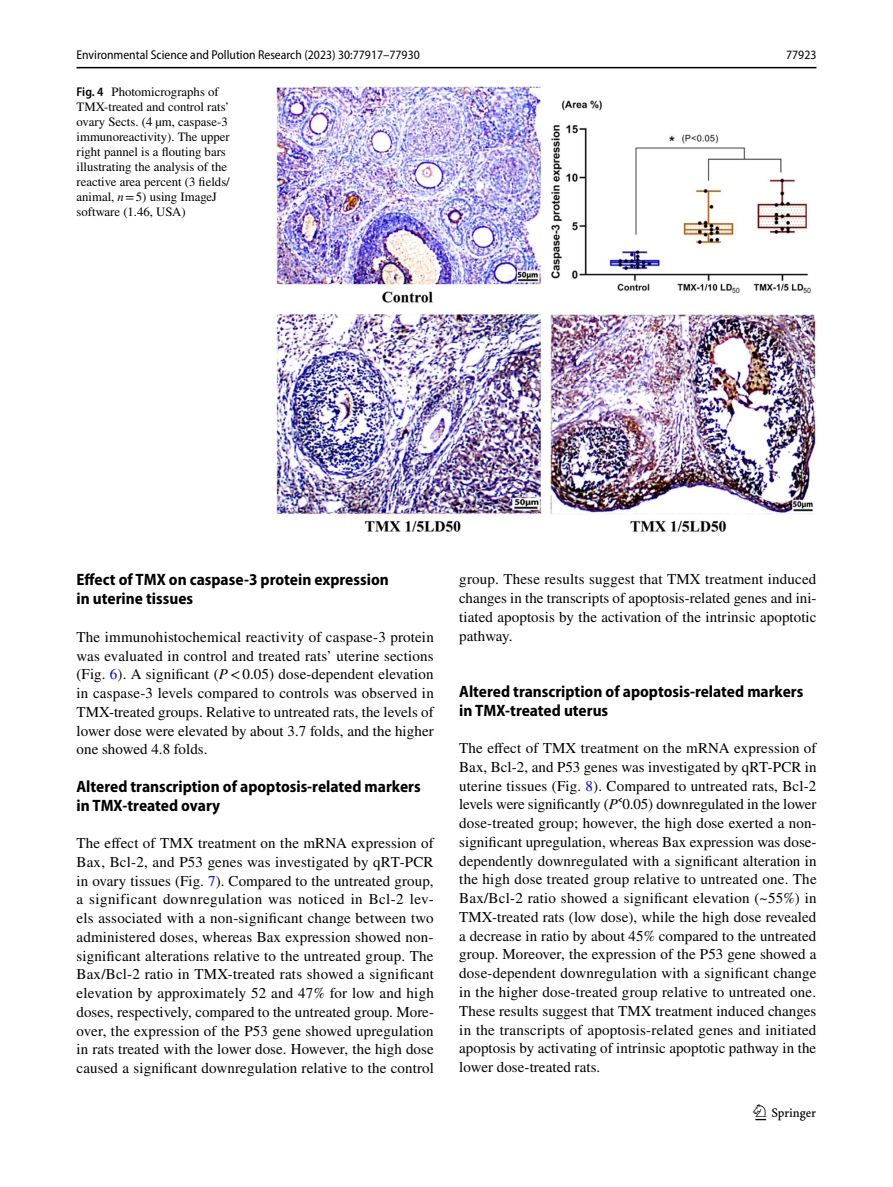
<style>
.page{position:relative;width:893px;height:1187px;background:#fff}
.page>*{position:absolute;margin:0;border:0;box-sizing:border-box;transform-origin:0 0}
.t1{font:22.5px "Springnew Regular 3";color:#000}
.t2{font:700 semi-condensed 16.5px/18.8px "Myriad Pro";color:#000}
.t3{font:15px/18.8px "STIX";letter-spacing:.005em;color:#000;text-align:justify}
.t4{font:12.75px/15px "STIX";color:#000}
.t5{font:semi-condensed 12.75px "Myriad Pro";color:#000}
.s1{font-family:"Myriad Pro";font-weight:600;font-stretch:semi-condensed}
.s2{font-style:italic}
.s3{color:#00f}
</style>
<div class="page">
<hr style="left:77px;top:67px;width:739px;height:1px;background:#000">
<img style="left:276px;top:87px;width:540px;height:445px">
<p class="t5" style="left:77px;top:48px;width:345px">Environmental Science and Pollution Research (2023) 30:77917–77930</p>
<p class="t5" style="left:786px;top:48px;width:32px">77923</p>
<p class="t4" style="left:77px;top:85px;width:155px"><span class="s1">Fig. 4</span> Photomicrographs of<br>TMX-treated and control rats’ ovary Sects. (4 µm, caspase-3 immunoreactivity). The upper right pannel is a flouting bars illustrating the analysis of the reactive area percent (3 fields/ animal, <span class="s2">n</span>=5) using ImageJ software (1.46, USA)</p>
<p class="t2" style="left:77px;top:570px;width:314px">Effect of TMX on caspase‑3 protein expression in uterine tissues</p>
<p class="t3" style="left:77px;top:628px;width:359px">The immunohistochemical reactivity of caspase-3 protein was evaluated in control and treated rats’ uterine sections (Fig. <span class="s3">6</span>). A significant (<span class="s2">P</span>&lt;0.05) dose-dependent elevation in caspase-3 levels compared to controls was observed in TMX-treated groups. Relative to untreated rats, the levels of lower dose were elevated by about 3.7 folds, and the higher one showed 4.8 folds.</p>
<p class="t2" style="left:77px;top:777px;width:346px">Altered transcription of apoptosis‑related markers in TMX‑treated ovary</p>
<p class="t3" style="left:77px;top:834px;width:359px">The effect of TMX treatment on the mRNA expression of Bax, Bcl-2, and P53 genes was investigated by qRT-PCR in ovary tissues (Fig. <span class="s3">7</span>). Compared to the untreated group, a significant downregulation was noticed in Bcl-2 lev&shy;els associated with a non-significant change between two administered doses, whereas Bax expression showed non&shy;significant alterations relative to the untreated group. The Bax/Bcl-2 ratio in TMX-treated rats showed a significant elevation by approximately 52 and 47% for low and high doses, respectively, compared to the untreated group. More&shy;over, the expression of the P53 gene showed upregulation in rats treated with the lower dose. However, the high dose caused a significant downregulation relative to the control</p>
<p class="t3" style="left:459px;top:571px;width:359px">group. These results suggest that TMX treatment induced changes in the transcripts of apoptosis-related genes and ini&shy;tiated apoptosis by the activation of the intrinsic apoptotic pathway.</p>
<p class="t2" style="left:459px;top:682px;width:346px">Altered transcription of apoptosis‑related markers in TMX‑treated uterus</p>
<p class="t3" style="left:459px;top:739px;width:359px">The effect of TMX treatment on the mRNA expression of Bax, Bcl-2, and P53 genes was investigated by qRT-PCR in uterine tissues (Fig. <span class="s3">8</span>). Compared to untreated rats, Bcl-2 levels were significantly (<span class="s2">P</span>˂0.05) downregulated in the lower dose-treated group; however, the high dose exerted a non&shy;significant upregulation, whereas Bax expression was dose&shy;dependently downregulated with a significant alteration in the high dose treated group relative to untreated one. The Bax/Bcl-2 ratio showed a significant elevation (~55%) in TMX-treated rats (low dose), while the high dose revealed a decrease in ratio by about 45% compared to the untreated group. Moreover, the expression of the P53 gene showed a dose-dependent downregulation with a significant change in the higher dose-treated group relative to untreated one.<br>These results suggest that TMX treatment induced changes in the transcripts of apoptosis-related genes and initiated apoptosis by activating of intrinsic apoptotic pathway in the lower dose-treated rats.</p>
<h1 class="t1" style="left:755px;top:1104px;width:62px">1 3</h1>
</div>
